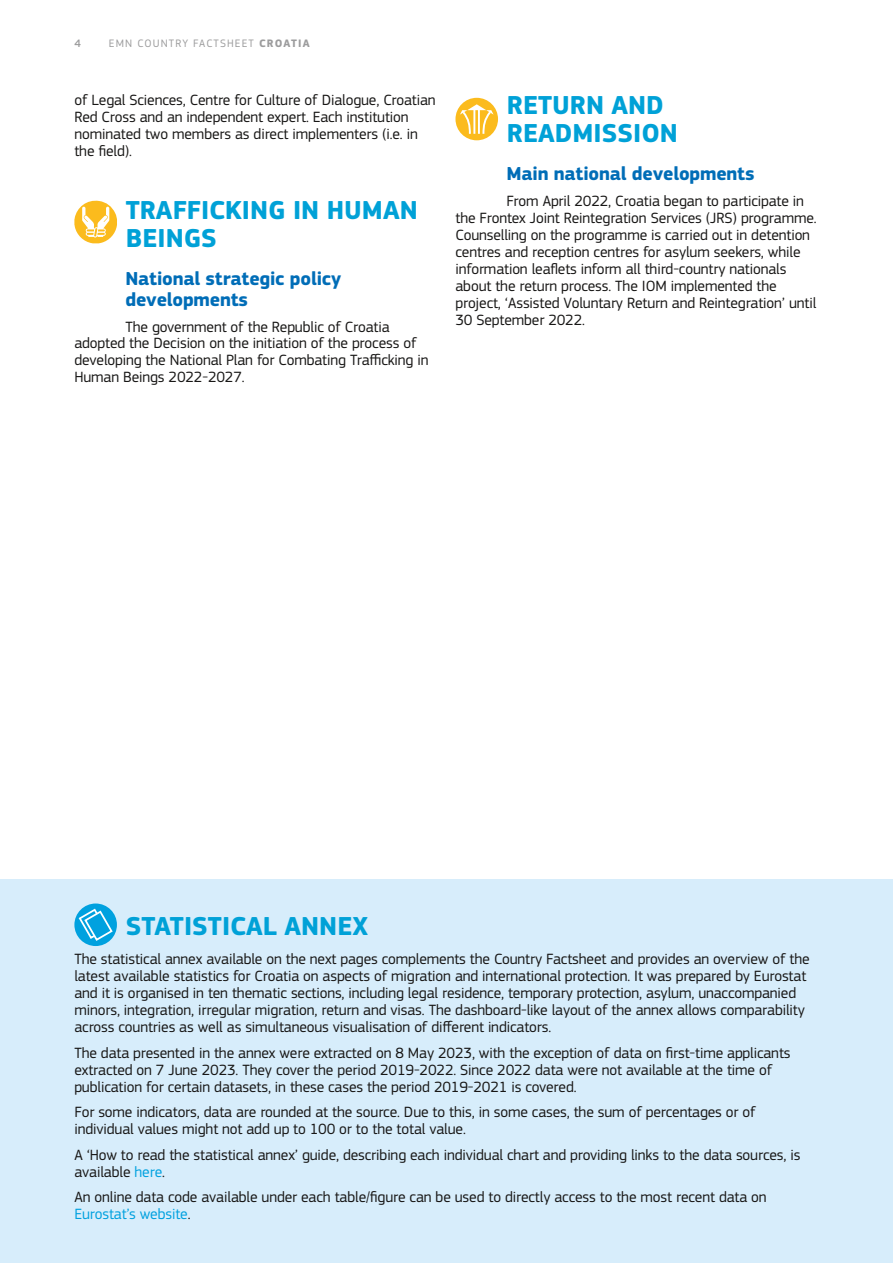
<style>
.page{position:relative;width:893px;height:1263px;background:#fff}
.page>*{position:absolute;margin:0;border:0;box-sizing:border-box;transform-origin:0 0}
.heading2{font:700 27px/28.3px "EC Square Sans Pro";color:#00a1d7}
.heading3{font:700 19.5px/21px "EC Square Sans Pro";letter-spacing:-.01em;color:#006db7}
.text_main{font:15.45px/17px "EC Square Sans Pro";letter-spacing:-.01em;color:#181716}
.text_first{font:15.45px/17px "EC Square Sans Pro";letter-spacing:-.01em;color:#181716}
.t1{font:11.25px "EC Square Sans Pro";letter-spacing:.1em;color:#9c9c9d}
.t2{font:500 11.25px "EC Square Sans Pro";color:#9c9c9d}
.s1{font-weight:700}
.s2{color:#00a1df}
</style>
<div class="page">
<div style="left:455px;top:98px;width:43px;height:42px;background:#fbbb1d;border-radius:50%"></div>
<svg style="left:460px;top:104px;width:34px;height:32px"></svg>
<svg style="left:74px;top:200px;width:43px;height:43px"></svg>
<div style="left:0;top:879px;width:893px;height:384px;background:#d7edfb"></div>
<svg style="left:74px;top:903px;width:43px;height:43px"></svg>
<svg style="left:77px;top:907px;width:37px;height:35px"></svg>
<p class="t2" style="left:74px;top:37px;width:8px">4</p>
<p class="t1" style="left:109px;top:37px;width:166px">EMN COUNTRY FACTSHEET <span class="s1">Croatia</span></p>
<p class="text_first" style="left:74px;top:92px;width:363px">of Legal Sciences, Centre for Culture of Dialogue, Croatian Red Cross and an independent expert. Each institution nominated two members as direct implementers (i.e. in the field).</p>
<h1 class="heading2" style="left:126px;top:196px;width:294px">TRAFFICKING IN HUMAN<br>BEINGS</h1>
<h2 class="heading3" style="left:125px;top:269px;width:217px">National strategic policy developments</h2>
<p class="text_first" style="left:74px;top:318px;width:356px;text-indent:51px">The government of the Republic of Croatia adopted the Decision on the initiation of the process of developing the National Plan for Combating Trafficking in Human Beings 2022-2027.</p>
<h1 class="heading2" style="left:507px;top:92px;width:173px">RETURN AND<br>READMISSION</h1>
<h2 class="heading3" style="left:506px;top:164px;width:249px">Main national developments</h2>
<p class="text_first" style="left:455px;top:192px;width:363px;text-indent:51px">From April 2022, Croatia began to participate in the Frontex Joint Reintegration Services (JRS) programme.<br>Counselling on the programme is carried out in detention centres and reception centres for asylum seekers, while information leaflets inform all third-country nationals about the return process. The IOM implemented the project, ‘Assisted Voluntary Return and Reintegration’ until 30 September 2022.</p>
<h1 class="heading2" style="left:126px;top:912px;width:244px">STATISTICAL ANNEX</h1>
<p class="text_main" style="left:74px;top:951px;width:737px">The statistical annex available on the next pages complements the Country Factsheet and provides an overview of the latest available statistics for Croatia on aspects of migration and international protection. It was prepared by Eurostat and it is organised in ten thematic sections, including legal residence, temporary protection, asylum, unaccompanied minors, integration, irregular migration, return and visas. The dashboard-like layout of the annex allows comparability across countries as well as simultaneous visualisation of different indicators.</p>
<p class="text_main" style="left:74px;top:1044px;width:718px">The data presented in the annex were extracted on 8 May 2023, with the exception of data on first-time applicants extracted on 7 June 2023. They cover the period 2019-2022. Since 2022 data were not available at the time of publication for certain datasets, in these cases the period 2019-2021 is covered.</p>
<p class="text_main" style="left:74px;top:1104px;width:683px">For some indicators, data are rounded at the source. Due to this, in some cases, the sum of percentages or of individual values might not add up to 100 or to the total value.</p>
<p class="text_main" style="left:74px;top:1146px;width:728px">A ‘How to read the statistical annex’ guide, describing each individual chart and providing links to the data sources, is available <span class="s2">here</span>.</p>
<p class="text_main" style="left:74px;top:1189px;width:694px">An online data code available under each table/figure can be used to directly access to the most recent data on<br><span class="s2">Eurostat’s website</span>.</p>
</div>
